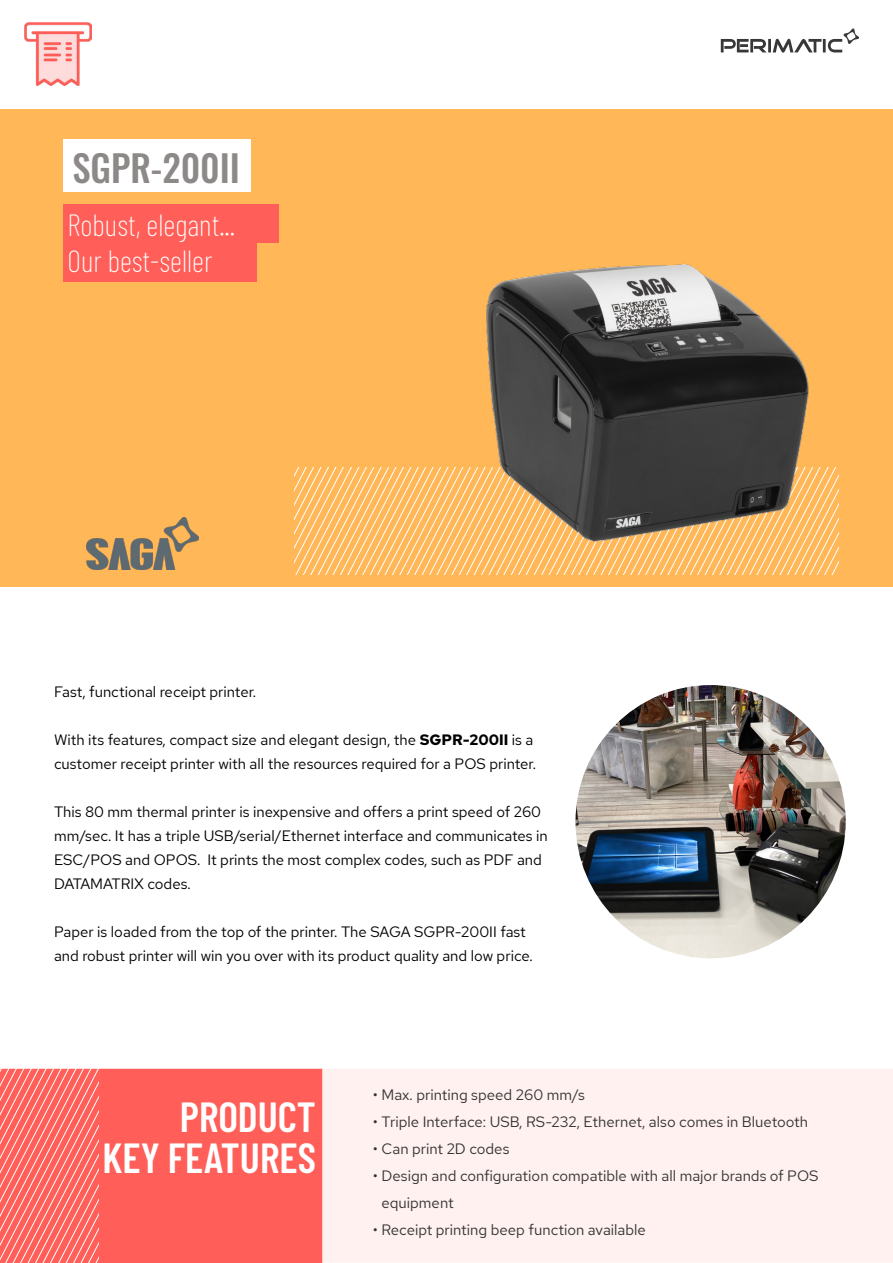
<style>
.page{position:relative;width:893px;height:1263px;background:#fff}
.page>*{position:absolute;margin:0;border:0;box-sizing:border-box;transform-origin:0 0}
.t1{font:600 42px "Barlow Condensed";color:#fff}
.t2{font:36.75px "Oswald";color:#8c8988}
.t3{font:200 30px "Barlow Condensed";color:#fff}
.t4{font:15px/24px "Red Hat Text";color:#000002}
.t5{font:15px "Red Hat Text";color:#333}
.s1{font-weight:700}
</style>
<div class="page">
<div style="left:322px;top:1069px;width:571px;height:194px;background:#fff1f0"></div>
<img style="left:575px;top:685px;width:271px;height:273px">
<div style="left:0;top:109px;width:893px;height:477px;background:#ffb758"></div>
<svg style="left:295px;top:468px;width:544px;height:107px"></svg>
<img style="left:474px;top:264px;width:349px;height:291px">
<div style="left:63px;top:139px;width:187px;height:53px;background:#fff"></div>
<div style="left:63px;top:204px;width:216px;height:39px;background:#ff5f58"></div>
<div style="left:63px;top:243px;width:194px;height:38px;background:#ff5f58"></div>
<div style="left:99px;top:1069px;width:223px;height:194px;background:#ff5f58"></div>
<svg style="left:0;top:1068px;width:99px;height:195px;background:#ff7771"></svg>
<svg style="left:721px;top:28px;width:138px;height:25px"></svg>
<img style="left:86px;top:517px;width:113px;height:53px">
<img style="left:25px;top:23px;width:67px;height:62px">
<p class="t2" style="left:72px;top:136px;width:169px">SGPR-200II</p>
<p class="t3" style="left:68px;top:203px;width:169px">Robust, elegant...</p>
<p class="t3" style="left:68px;top:239px;width:146px">Our best-seller</p>
<p class="t4" style="left:54px;top:680px;width:204px">Fast, functional receipt printer.</p>
<p class="t4" style="left:54px;top:728px;width:484px">With its features, compact size and elegant design, the <span class="s1">SGPR-200II</span> is a customer receipt printer with all the resources required for a POS printer.</p>
<p class="t4" style="left:54px;top:800px;width:495px">This 80 mm thermal printer is inexpensive and offers a print speed of 260 mm/sec. It has a triple USB/serial/Ethernet interface and communicates in ESC/POS and OPOS. It prints the most complex codes, such as PDF and DATAMATRIX codes.</p>
<p class="t4" style="left:54px;top:920px;width:480px">Paper is loaded from the top of the printer. The SAGA SGPR-200II fast and robust printer will win you over with its product quality and low price.</p>
<p class="t1" style="left:180px;top:1087px;width:138px">PRODUCT</p>
<p class="t1" style="left:103px;top:1128px;width:215px">KEY FEATURES</p>
<p class="t5" style="left:373px;top:1085px;width:213px">• Max. printing speed 260 mm/s</p>
<p class="t5" style="left:373px;top:1112px;width:437px">• Triple Interface: USB, RS-232, Ethernet, also comes in Bluetooth</p>
<p class="t5" style="left:373px;top:1139px;width:138px">• Can print 2D codes</p>
<p class="t5" style="left:373px;top:1166px;width:447px">• Design and configuration compatible with all major brands of POS</p>
<p class="t5" style="left:381px;top:1193px;width:74px">equipment</p>
<p class="t5" style="left:373px;top:1220px;width:274px">• Receipt printing beep function available</p>
</div>
